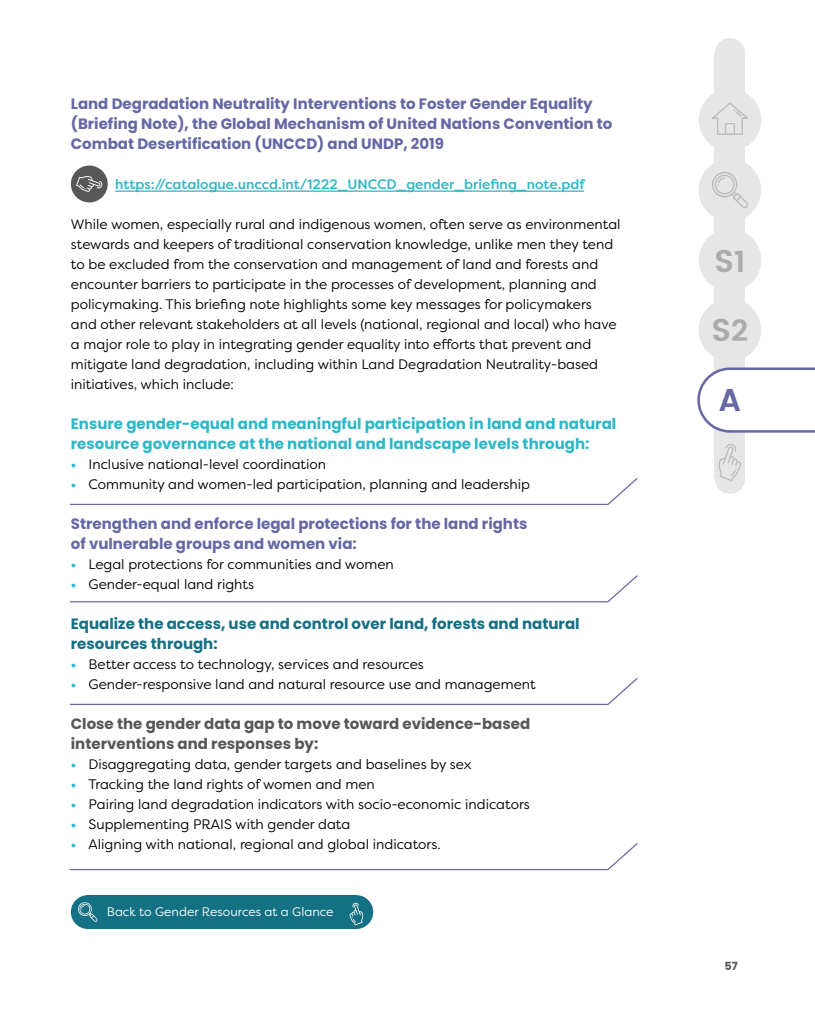
<style>
.page{position:relative;width:815px;height:1028px;background:#fff}
.page>*{position:absolute;margin:0;border:0;box-sizing:border-box;transform-origin:0 0}
.t1{font:600 31.5px/69.1px "Poppins";color:#ababab}
.t2{font:600 31.5px "Poppins";color:#6667a4}
.t3{font:700 15px/20px "Poppins";color:#6667a4}
.t4{font:700 15px/20px "Poppins";color:#2cb8c7}
.t5{font:700 15px/20px "Poppins";color:#575757}
.t6{font:700 15px/20px "Poppins";color:#147083}
.t7{font:13.75px/20px "Filson Pro";color:#000}
.t8{font:500 13.75px "Filson Pro";color:#2cb8c7}
.t9{font:12.38px "Filson Pro";color:#fff}
.t10{font:700 11.25px "Poppins";color:#575757}
.s1{font-weight:700;color:#2cb8c7}
.s2{font-size:29.75px}
</style>
<div class="page">
<div style="left:715px;top:53px;width:30px;height:426px;background:#e6e6e6"></div>
<div style="left:715px;top:38px;width:30px;height:30px;background:#e6e6e6;border-radius:50%"></div>
<div style="left:715px;top:463px;width:30px;height:31px;background:#e6e6e6;border-radius:50%"></div>
<svg style="left:697px;top:366px;width:118px;height:68px"></svg>
<div style="left:699px;top:229px;width:62px;height:62px;background:#e6e6e6;border-radius:50%"></div>
<div style="left:699px;top:299px;width:62px;height:62px;background:#e6e6e6;border-radius:50%"></div>
<div style="left:699px;top:159px;width:62px;height:62px;background:#e6e6e6;border-radius:50%"></div>
<svg style="left:712px;top:172px;width:36px;height:36px"></svg>
<div style="left:699px;top:89px;width:62px;height:62px;background:#e6e6e6;border-radius:50%"></div>
<svg style="left:712px;top:102px;width:36px;height:33px"></svg>
<div style="left:725px;top:123px;width:10px;height:12px;border:1px solid #bcbcbc"></div>
<svg style="left:719px;top:444px;width:22px;height:37px"></svg>
<hr style="left:115px;top:190px;width:469px;height:2px;background:#2cb8c7">
<div style="left:71px;top:165px;width:37px;height:37px;background:#575757;border-radius:50%"></div>
<svg style="left:76px;top:176px;width:27px;height:16px"></svg>
<div style="left:87px;top:895px;width:269px;height:34px;background:#147083"></div>
<div style="left:71px;top:895px;width:34px;height:34px;background:#147083;border-radius:50%"></div>
<svg style="left:78px;top:902px;width:20px;height:20px"></svg>
<div style="left:339px;top:895px;width:34px;height:34px;background:#147083;border-radius:50%"></div>
<svg style="left:349px;top:902px;width:14px;height:23px"></svg>
<svg style="left:70px;top:575px;width:568px;height:28px"></svg>
<svg style="left:70px;top:478px;width:568px;height:27px"></svg>
<svg style="left:70px;top:678px;width:568px;height:27px"></svg>
<svg style="left:70px;top:843px;width:568px;height:27px"></svg>
<p class="t3" style="left:71px;top:93px;width:543px">Land Degradation Neutrality Interventions to Foster Gender Equality (Briefing Note), the Global Mechanism of United Nations Convention to<br>Combat Desertification (UNCCD) and UNDP, 2019</p>
<p class="t8" style="left:115px;top:174px;width:471px">https://catalogue.unccd.int/1222_UNCCD_gender_briefing_note.pdf</p>
<p class="t7" style="left:71px;top:213px;width:551px">While women, especially rural and indigenous women, often serve as environmental stewards and keepers of traditional conservation knowledge, unlike men they tend to be excluded from the conservation and management of land and forests and encounter barriers to participate in the processes of development, planning and policymaking. This briefing note highlights some key messages for policymakers and other relevant stakeholders at all levels (national, regional and local) who have a major role to play in integrating gender equality into efforts that prevent and mitigate land degradation, including within Land Degradation Neutrality-based initiatives, which include:</p>
<p class="t4" style="left:71px;top:413px;width:547px">Ensure gender-equal and meaningful participation in land and natural resource governance at the national and landscape levels through:</p>
<p class="t7" style="left:71px;top:453px;width:257px"><span class="s1">•</span> Inclusive national-level coordination</p>
<p class="t7" style="left:71px;top:473px;width:461px"><span class="s1">•</span> Community and women-led participation, planning and leadership</p>
<p class="t3" style="left:71px;top:513px;width:458px">Strengthen and enforce legal protections for the land rights of vulnerable groups and women via:</p>
<p class="t7" style="left:71px;top:553px;width:324px"><span class="s1">•</span> Legal protections for communities and women</p>
<p class="t7" style="left:71px;top:573px;width:185px"><span class="s1">•</span> Gender-equal land rights</p>
<p class="t6" style="left:71px;top:613px;width:510px">Equalize the access, use and control over land, forests and natural resources through:</p>
<p class="t7" style="left:71px;top:653px;width:355px"><span class="s1">•</span> Better access to technology, services and resources</p>
<p class="t7" style="left:71px;top:673px;width:466px"><span class="s1">•</span> Gender-responsive land and natural resource use and management</p>
<p class="t5" style="left:71px;top:713px;width:461px">Close the gender data gap to move toward evidence-based interventions and responses by:</p>
<p class="t7" style="left:71px;top:753px;width:402px"><span class="s1">•</span> Disaggregating data, gender targets and baselines by sex</p>
<p class="t7" style="left:71px;top:773px;width:305px"><span class="s1">•</span> Tracking the land rights of women and men</p>
<p class="t7" style="left:71px;top:793px;width:461px"><span class="s1">•</span> Pairing land degradation indicators with socio-economic indicators</p>
<p class="t7" style="left:71px;top:813px;width:281px"><span class="s1">•</span> Supplementing PRAIS with gender data</p>
<p class="t7" style="left:71px;top:833px;width:371px"><span class="s1">•</span> Aligning with national, regional and global indicators.</p>
<p class="t9" style="left:107px;top:903px;width:228px">Back to Gender Resources at a Glance</p>
<h1 class="t1" style="left:712px;top:227px;width:38px">S<span class="s2">1<br></span>S<span class="s2">2</span></h1>
<h1 class="t2" style="left:719px;top:376px;width:24px">A</h1>
<p class="t10" style="left:724px;top:959px;width:15px">57</p>
</div>
